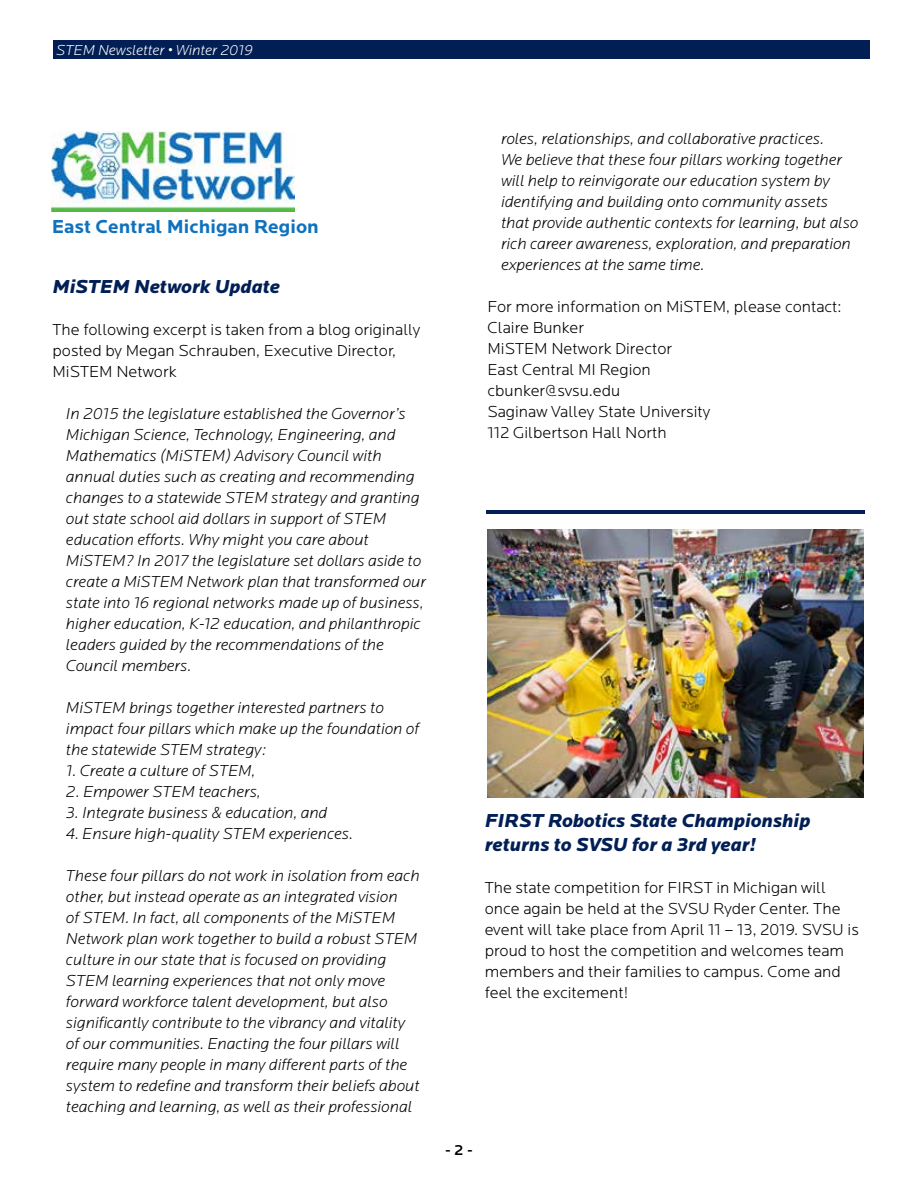
<style>
.page{position:relative;width:918px;height:1188px;background:#fff}
.page>*{position:absolute;margin:0;border:0;box-sizing:border-box;transform-origin:0 0}
.t1{font:italic 900 19.5px/24px "Locator";color:#021f55}
.t2{font:700 19.5px "Locator";color:#1072bf}
.t3{font:italic 300 16.5px/21px "Locator";color:#000}
.t4{font:300 16.5px/21px "Locator";color:#000}
.t5{font:italic 300 15px "Locator";color:#fff}
.t6{font:500 15px "Locator";color:#000}
</style>
<div class="page">
<div style="left:53px;top:40px;width:816px;height:19px;background:#021f55"></div>
<img style="left:52px;top:131px;width:243px;height:80px">
<hr style="left:486px;top:510px;width:379px;height:4px;background:#021f55">
<img style="left:488px;top:530px;width:376px;height:268px">
<p class="t5" style="left:56px;top:42px;width:198px">STEM Newsletter • Winter 2019</p>
<p class="t2" style="left:52px;top:215px;width:268px">East Central Michigan Region</p>
<p class="t1" style="left:52px;top:275px;width:229px">MiSTEM Network Update</p>
<p class="t4" style="left:52px;top:320px;width:369px">The following excerpt is taken from a blog originally posted by Megan Schrauben, Executive Director,<br>MiSTEM Network</p>
<p class="t3" style="left:66px;top:404px;width:362px">In 2015 the legislature established the Governor’s Michigan Science, Technology, Engineering, and Mathematics (MiSTEM) Advisory Council with annual duties such as creating and recommending changes to a statewide STEM strategy and granting out state school aid dollars in support of STEM education efforts. Why might you care about MiSTEM? In 2017 the legislature set dollars aside to create a MiSTEM Network plan that transformed our state into 16 regional networks made up of business, higher education, K-12 education, and philanthropic leaders guided by the recommendations of the Council members.</p>
<p class="t3" style="left:66px;top:698px;width:355px">MiSTEM brings together interested partners to impact four pillars which make up the foundation of the statewide STEM strategy:</p>
<p class="t3" style="left:66px;top:761px;width:191px">1. Create a culture of STEM,</p>
<p class="t3" style="left:66px;top:782px;width:196px">2. Empower STEM teachers,</p>
<p class="t3" style="left:66px;top:803px;width:263px">3. Integrate business &amp; education, and</p>
<p class="t3" style="left:66px;top:824px;width:288px">4. Ensure high-quality STEM experiences.</p>
<p class="t3" style="left:66px;top:866px;width:355px">These four pillars do not work in isolation from each other, but instead operate as an integrated vision<br>of STEM. In fact, all components of the MiSTEM Network plan work together to build a robust STEM culture in our state that is focused on providing STEM learning experiences that not only move forward workforce talent development, but also significantly contribute to the vibrancy and vitality of our communities. Enacting the four pillars will require many people in many different parts of the system to redefine and transform their beliefs about teaching and learning, as well as their professional</p>
<p class="t3" style="left:501px;top:129px;width:359px">roles, relationships, and collaborative practices.<br>We believe that these four pillars working together will help to reinvigorate our education system by identifying and building onto community assets that provide authentic contexts for learning, but also rich career awareness, exploration, and preparation experiences at the same time.</p>
<p class="t4" style="left:488px;top:297px;width:356px">For more information on MiSTEM, please contact:<br>Claire Bunker<br>MiSTEM Network Director<br>East Central MI Region<br>cbunker@svsu.edu<br>Saginaw Valley State University<br>112 Gilbertson Hall North</p>
<p class="t1" style="left:485px;top:809px;width:327px">FIRST Robotics State Championship returns to SVSU for a 3rd year!</p>
<p class="t4" style="left:485px;top:878px;width:376px">The state competition for FIRST in Michigan will once again be held at the SVSU Ryder Center. The event will take place from April 11 – 13, 2019. SVSU is proud to host the competition and welcomes team members and their families to campus. Come and feel the excitement!</p>
<p class="t6" style="left:445px;top:1142px;width:29px">- 2 -</p>
</div>
